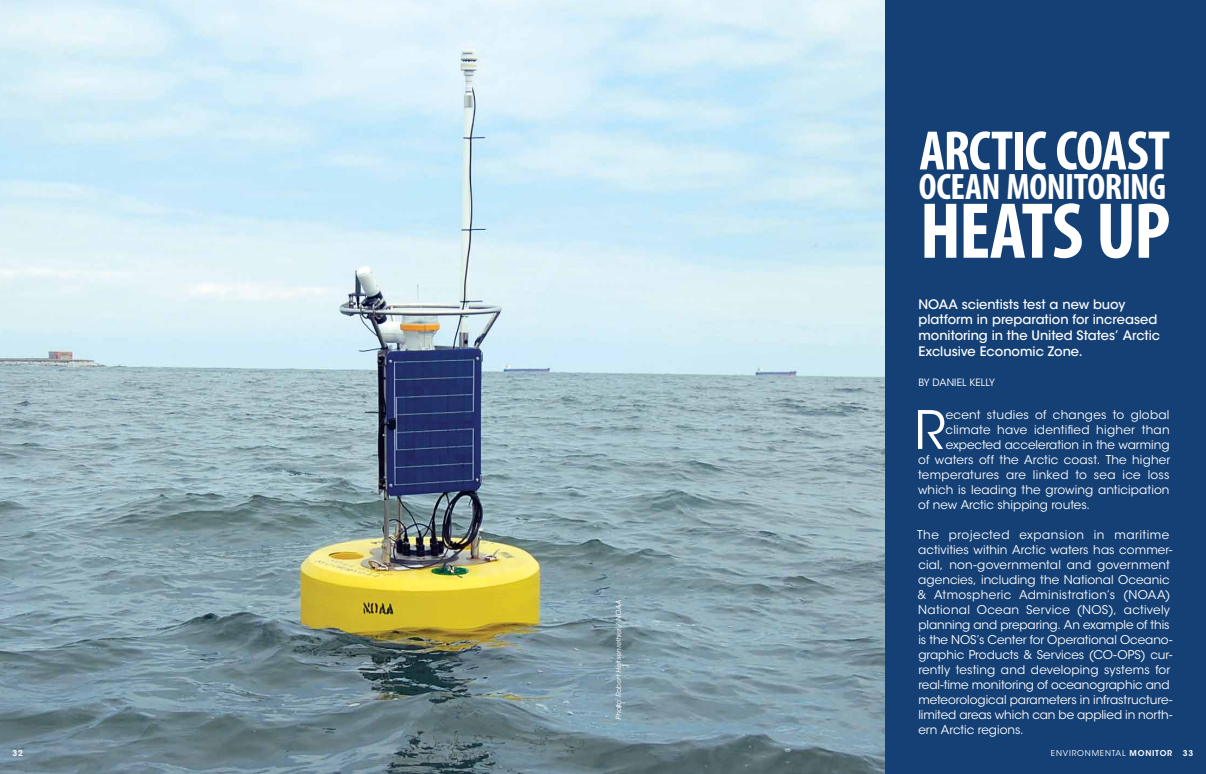
<style>
.page{position:relative;width:1206px;height:774px;background:#fff}
.page>*{position:absolute;margin:0;border:0;box-sizing:border-box;transform-origin:0 0}
.t1{font:700 condensed 80px "Myriad Pro";letter-spacing:-.02em;color:#fff}
.t2{font:700 condensed 56px "Myriad Pro";letter-spacing:-.02em;color:#fff}
.t3{font:52.5px "ITC Avant Garde Std";color:#fff}
.t4{font:700 condensed 37px "Myriad Pro";letter-spacing:-.015em;color:#fff}
.t5{font:500 13px/15.6px "ITC Avant Garde Std";color:#fff}
.t6{font:12px/15px "ITC Avant Garde Std";color:#fff}
.t7{font:12px "ITC Avant Garde Std";letter-spacing:.02em;color:#fff}
.t8{font:10px "ITC Avant Garde Std";color:#fff}
.t9{font:8px "ITC Avant Garde Std";letter-spacing:.1em;color:#fff}
.t10{font:600 8px "ITC Avant Garde Std";color:#fff}
.t11{font:italic 7px "ITC Avant Garde Std";letter-spacing:.005em;color:#fff}
.s1{font-weight:600}
</style>
<div class="page">
<img style="left:0;top:0;width:885px;height:774px">
<div style="left:885px;top:0;width:321px;height:774px;background:#144075"></div>
<h2 class="t2" style="left:919px;top:116px;width:252px">ARCTIC COAST</h2>
<h3 class="t4" style="left:919px;top:163px;width:229px">OCEAN MONITORING</h3>
<h1 class="t1" style="left:920px;top:181px;width:252px">HEATS UP</h1>
<p class="t5" style="left:918px;top:296px;width:243px">NOAA scientists test a new buoy platform in preparation for increased monitoring in the United States’ Arctic Exclusive Economic Zone.</p>
<p class="t11" style="left:615px;top:720px;width:121px;rotate:-90deg">Photo: Robert Heitsenrether / NOAA</p>
<p class="t8" style="left:918px;top:377px;width:28px">By Daniel</p>
<p class="t8" style="left:969px;top:377px;width:12px">Kelly</p>
<h3 class="t3" style="left:914px;top:398px;width:32px">R</h3>
<p class="t7" style="left:946px;top:407px;width:225px">ecent studies of changes to global</p>
<p class="t7" style="left:946px;top:422px;width:226px">climate have identified higher than</p>
<p class="t6" style="left:946px;top:437px;width:225px">expected acceleration in the warming</p>
<p class="t6" style="left:918px;top:452px;width:254px">of waters off the Arctic coast. The higher</p>
<p class="t7" style="left:918px;top:467px;width:253px">temperatures are linked to sea ice loss</p>
<p class="t6" style="left:918px;top:482px;width:253px">which is leading the growing anticipation</p>
<p class="t6" style="left:918px;top:497px;width:173px">of new Arctic shipping routes.</p>
<p class="t6" style="left:917px;top:527px;width:257px">The projected expansion in maritime activities within Arctic waters has commer&shy;cial, non-governmental and government agencies, including the National Oceanic &amp; Atmospheric Administration’s (NOAA)<br>National Ocean Service (NOS), actively planning and preparing. An example of this is the NOS’s Center for Operational Oceano&shy;graphic Products &amp; Services (CO-OPS) cur&shy;rently testing and developing systems for real-time monitoring of oceanographic and meteorological parameters in infrastructure&shy;limited areas which can be applied in north&shy;ern Arctic regions.</p>
<p class="t10" style="left:13px;top:748px;width:12px">32</p>
<p class="t9" style="left:1051px;top:748px;width:123px">ENVIRONMENTAL <span class="s1">MONITOR</span></p>
<p class="t10" style="left:1183px;top:748px;width:12px">33</p>
</div>
